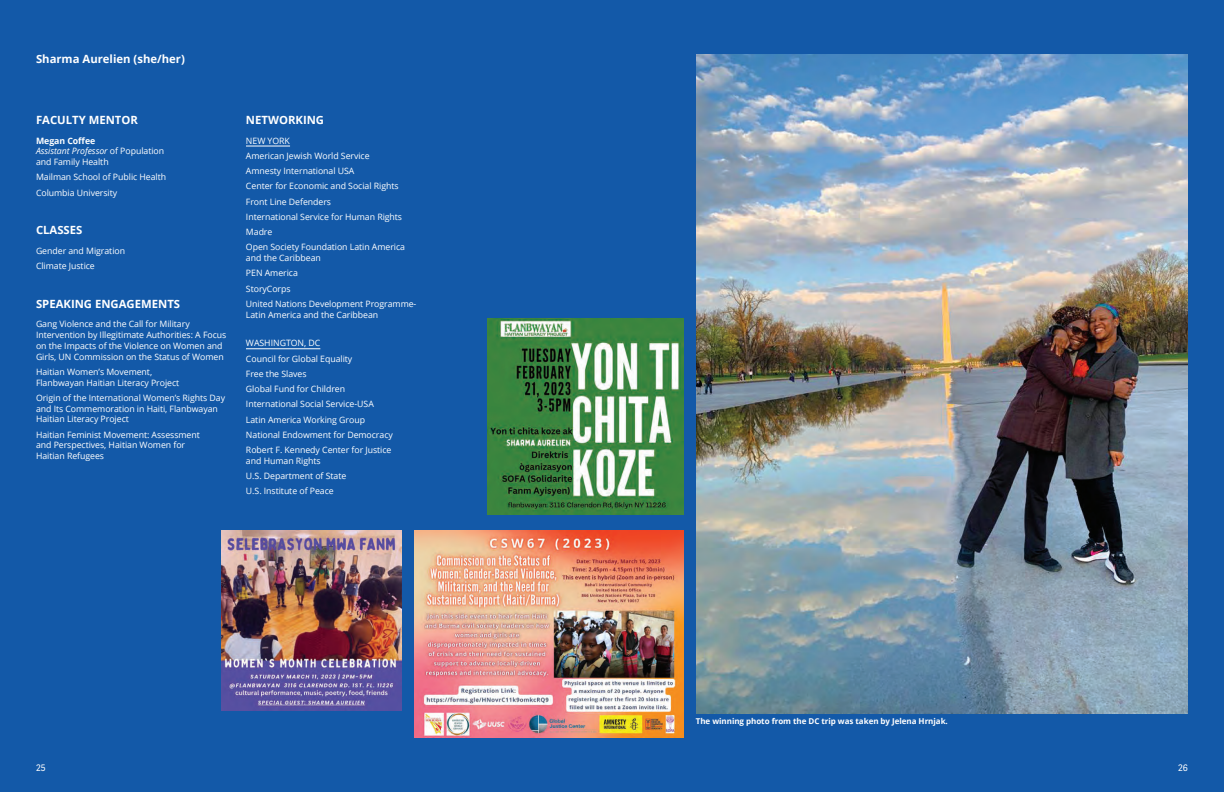
<style>
.page{position:relative;width:1224px;height:792px;background:#1359a8}
.page>*{position:absolute;margin:0;border:0;box-sizing:border-box;transform-origin:0 0}
.t1{font:700 11.3px "Open Sans";color:#fff}
.t2{font:9px "Adelle Sans";color:#fff}
.t3{font:8.8px/15.3px "Open Sans";letter-spacing:-.005em;color:#fff}
.t4{font:700 8px "Open Sans";letter-spacing:-.005em;color:#fff}
.s1{font-weight:700}
.s2{font-style:italic}
</style>
<div class="page">
<hr style="left:246px;top:146px;width:44px;height:1px;background:#fff">
<hr style="left:246px;top:349px;width:74px;height:1px;background:#fff">
<img style="left:487px;top:318px;width:197px;height:197px">
<img style="left:696px;top:54px;width:492px;height:659px">
<img style="left:415px;top:530px;width:269px;height:208px">
<img style="left:222px;top:530px;width:180px;height:180px">
<p class="t1" style="left:36px;top:51px;width:150px">Sharma Aurelien (she/her)</p>
<p class="t1" style="left:36px;top:112px;width:103px">FACULTY MENTOR</p>
<p class="t3" style="left:36px;top:135px;width:130px;line-height:10.8px"><span class="s1">Megan Coffee<br></span><span class="s2">Assistant Professor</span> of Population and Family Health</p>
<p class="t3" style="left:36px;top:169px;width:132px">Mailman School of Public Health<br>Columbia University</p>
<p class="t1" style="left:36px;top:222px;width:48px">CLASSES</p>
<p class="t3" style="left:36px;top:243px;width:91px">Gender and Migration<br>Climate Justice</p>
<p class="t1" style="left:36px;top:296px;width:146px">SPEAKING ENGAGEMENTS</p>
<p class="t3" style="left:36px;top:319px;width:192px;line-height:10.8px">Gang Violence and the Call for Military Intervention by Illegitimate Authorities: A Focus on the Impacts of the Violence on Women and Girls, UN Commission on the Status of Women</p>
<p class="t3" style="left:36px;top:366px;width:145px;line-height:10.8px">Haitian Women’s Movement,<br>Flanbwayan Haitian Literacy Project</p>
<p class="t3" style="left:36px;top:392px;width:191px;line-height:10.8px">Origin of the International Women’s Rights Day and Its Commemoration in Haiti, Flanbwayan<br>Haitian Literacy Project</p>
<p class="t3" style="left:36px;top:429px;width:165px;line-height:10.8px">Haitian Feminist Movement: Assessment and Perspectives, Haitian Women for<br>Haitian Refugees</p>
<p class="t1" style="left:246px;top:112px;width:80px">NETWORKING</p>
<p class="t3" style="left:246px;top:133px;width:161px">NEW YORK<br>American Jewish World Service<br>Amnesty International USA<br>Center for Economic and Social Rights<br>Front Line Defenders<br>International Service for Human Rights<br>Madre<br>Open Society Foundation Latin America</p>
<p class="t3" style="left:246px;top:250px;width:172px">and the Caribbean<br>PEN America<br>StoryCorps<br>United Nations Development Programme-</p>
<p class="t3" style="left:246px;top:307px;width:134px">Latin America and the Caribbean</p>
<p class="t3" style="left:246px;top:335px;width:148px">WASHINGTON, DC<br>Council for Global Equality<br>Free the Slaves<br>Global Fund for Children<br>International Social Service-USA<br>Latin America Working Group<br>National Endowment for Democracy<br>Robert F. Kennedy Center for Justice</p>
<p class="t3" style="left:246px;top:453px;width:102px">and Human Rights<br>U.S. Department of State<br>U.S. Institute of Peace</p>
<p class="t4" style="left:696px;top:716px;width:254px">The winning photo from the DC trip was taken by Jelena Hrnjak.</p>
<p class="t2" style="left:36px;top:761px;width:11px">25</p>
<p class="t2" style="left:1178px;top:761px;width:11px">26</p>
</div>
